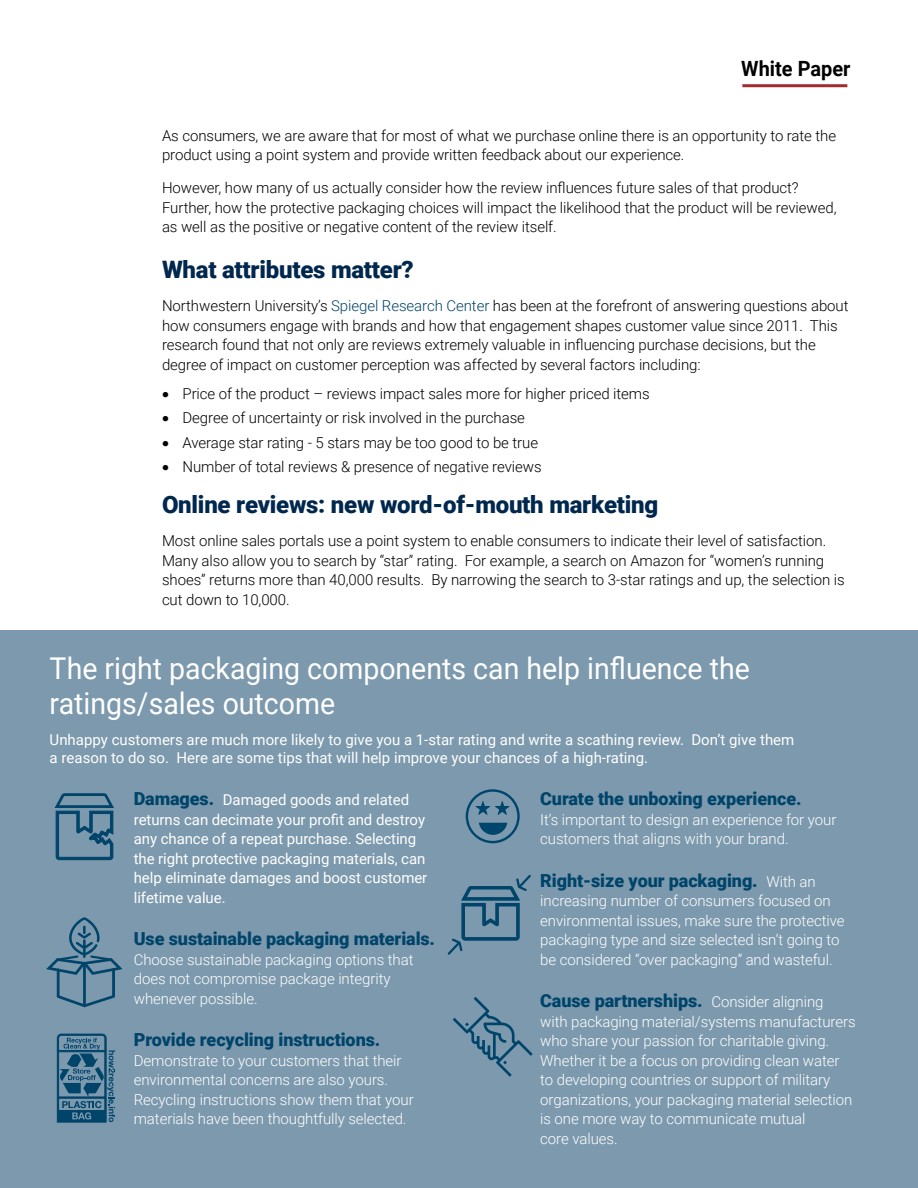
<style>
.page{position:relative;width:918px;height:1188px;background:#fff}
.page>*{position:absolute;margin:0;border:0;box-sizing:border-box;transform-origin:0 0}
.h2_Subheading{font:30px/34.5px "Roboto";color:#fff;scale:.95 1}
.H4_bold_5395{font:900 24px "Roboto";letter-spacing:-.01em;color:#00274d}
.t1{font:700 21px "Roboto";color:#000;scale:.95 1}
.body_-_K{font:900 18px "Roboto";letter-spacing:-.005em;color:#00446a}
.body_-_K-2{font:300 15px/19.5px "Roboto";letter-spacing:-.005em;color:#000}
.body_-_K-3{font:300 15px/19.5px "Roboto";letter-spacing:-.005em;color:#fff}
.body_-_K-4{font:15px/19.5px "Roboto";letter-spacing:-.005em;color:#fff}
.body_-_white{font:15px/18px "Roboto";color:#fff}
.s1{color:#00446a}
.s2{font-weight:900;font-size:18px;color:#00446a}
.s3{font-weight:300;font-size:15px;color:#fff}
</style>
<div class="page">
<hr style="left:742px;top:84px;width:105px;height:3px;background:#a12b2f">
<div style="left:0;top:631px;width:918px;height:557px;background:#7c99ad"></div>
<svg style="left:54px;top:793px;width:60px;height:67px"></svg>
<svg style="left:447px;top:875px;width:84px;height:80px"></svg>
<svg style="left:57px;top:1033px;width:58px;height:90px"></svg>
<svg style="left:46px;top:917px;width:77px;height:90px"></svg>
<svg style="left:453px;top:997px;width:80px;height:80px"></svg>
<svg style="left:466px;top:789px;width:54px;height:54px"></svg>
<h3 class="t1" style="left:741px;top:54px;width:116px">White Paper</h3>
<p class="body_-_K-2" style="left:162px;top:125px;width:676px">As consumers, we are aware that for most of what we purchase online there is an opportunity to rate the product using a point system and provide written feedback about our experience.</p>
<p class="body_-_K-2" style="left:162px;top:178px;width:676px">However, how many of us actually consider how the review influences future sales of that product?<br>Further, how the protective packaging choices will impact the likelihood that the product will be reviewed, as well as the positive or negative content of the review itself.</p>
<p class="H4_bold_5395" style="left:162px;top:253px;width:253px">What attributes matter?</p>
<p class="body_-_K-2" style="left:162px;top:296px;width:688px">Northwestern University’s <span class="s1">Spiegel Research Center</span> has been at the forefront of answering questions about how consumers engage with brands and how that engagement shapes customer value since 2011. This research found that not only are reviews extremely valuable in influencing purchase decisions, but the degree of impact on customer perception was affected by several factors including:</p>
<p class="body_-_K-2" style="left:162px;top:383px;width:489px">• Price of the product – reviews impact sales more for higher priced items</p>
<p class="body_-_K-2" style="left:162px;top:408px;width:365px">• Degree of uncertainty or risk involved in the purchase</p>
<p class="body_-_K-2" style="left:162px;top:432px;width:378px">• Average star rating - 5 stars may be too good to be true</p>
<p class="body_-_K-2" style="left:162px;top:457px;width:381px">• Number of total reviews &amp; presence of negative reviews</p>
<p class="H4_bold_5395" style="left:162px;top:488px;width:498px">Online reviews: new word-of-mouth marketing</p>
<p class="body_-_K-2" style="left:162px;top:531px;width:684px">Most online sales portals use a point system to enable consumers to indicate their level of satisfaction.<br>Many also allow you to search by “star” rating. For example, a search on Amazon for “women’s running shoes” returns more than 40,000 results. By narrowing the search to 3-star ratings and up, the selection is cut down to 10,000.</p>
<p class="h2_Subheading" style="left:50px;top:650px;width:739px">The right packaging components can help influence the ratings/sales outcome</p>
<p class="body_-_white" style="left:50px;top:730px;width:746px">Unhappy customers are much more likely to give you a 1-star rating and write a scathing review. Don’t give them a reason to do so. Here are some tips that will help improve your chances of a high-rating.</p>
<p class="body_-_K-4" style="left:134px;top:789px;width:295px"><span class="s2">Damages.</span> Damaged goods and related returns can decimate your profit and destroy any chance of a repeat purchase. Selecting the right protective packaging materials, can help eliminate damages and boost customer lifetime value.</p>
<p class="body_-_K" style="left:134px;top:926px;width:303px">Use sustainable packaging materials.</p>
<p class="body_-_K-3" style="left:134px;top:949px;width:281px">Choose sustainable packaging options that does not compromise package integrity whenever possible.</p>
<p class="body_-_K" style="left:134px;top:1027px;width:248px">Provide recycling instructions.</p>
<p class="body_-_K-3" style="left:134px;top:1050px;width:282px">Demonstrate to your customers that their environmental concerns are also yours.<br>Recycling instructions show them that your materials have been thoughtfully selected.</p>
<p class="body_-_K" style="left:540px;top:786px;width:263px">Curate the unboxing experience.</p>
<p class="body_-_K-3" style="left:540px;top:809px;width:298px">It’s important to design an experience for your customers that aligns with your brand.</p>
<p class="body_-_K" style="left:540px;top:868px;width:277px">Right-size your packaging. <span class="s3">With an</span></p>
<p class="body_-_K-3" style="left:540px;top:890px;width:306px">increasing number of consumers focused on environmental issues, make sure the protective packaging type and size selected isn’t going to be considered “over packaging” and wasteful.</p>
<p class="body_-_K" style="left:540px;top:988px;width:285px">Cause partnerships. <span class="s3">Consider aligning</span></p>
<p class="body_-_K-3" style="left:540px;top:1011px;width:317px">with packaging material/systems manufacturers who share your passion for charitable giving.<br>Whether it be a focus on providing clean water to developing countries or support of military organizations, your packaging material selection is one more way to communicate mutual<br>core values.</p>
</div>
